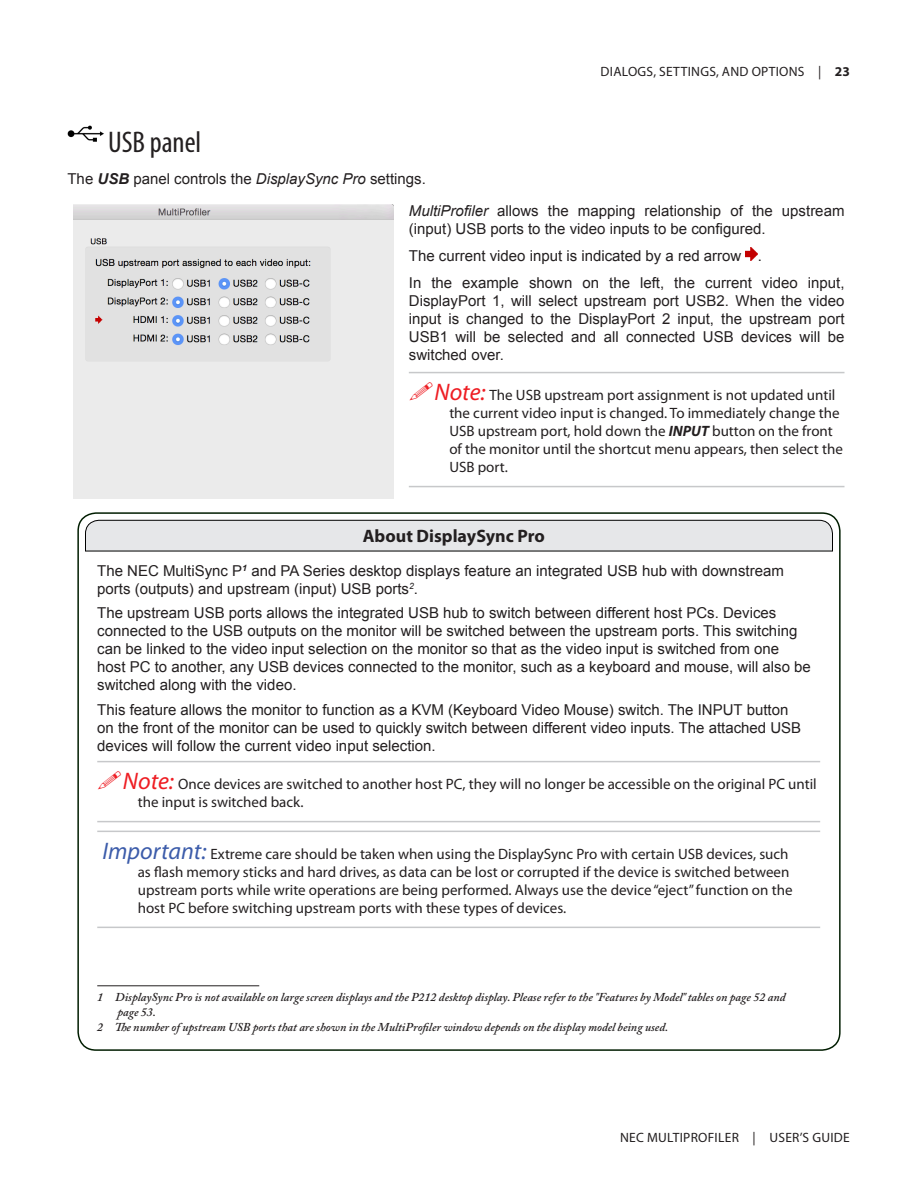
<style>
.page{position:relative;width:918px;height:1188px;background:#fff}
.page>*{position:absolute;margin:0;border:0;box-sizing:border-box;transform-origin:0 0}
.Head_2{font:condensed 30px "Myriad Pro";color:#231f20}
.Sidebar_heading{font:700 18px "Myriad Pro";color:#231f20}
.Table_-_Body{font:15px/18px "Arial";color:#231f20}
.Important{font:15px/18px "Myriad Pro";color:#231f20}
.Body{font:15px/18px "Arial";color:#231f20}
.t1{font:13.5px "Myriad Pro";letter-spacing:.02em;color:#231f20}
.t2{font:700 13.5px "Myriad Pro";color:#231f20}
.Footnote{font:italic 600 12px/15px "Adobe Caslon Pro";color:#231f20}
.s1{font-weight:400}
.s2{font-weight:700;font-style:italic}
.s3{font-style:italic}
.s4{font-style:italic;font-size:24px;color:#ee1d23}
.s5{font-style:italic;font-size:24px;color:#3c5caa}
</style>
<div class="page">
<img style="left:68px;top:125px;width:36px;height:17px">
<img style="left:74px;top:205px;width:320px;height:293px">
<hr style="left:409px;top:372px;width:435px;height:1px;background:#c7c8ca">
<hr style="left:409px;top:486px;width:435px;height:1px;background:#c7c8ca">
<img style="left:746px;top:247px;width:12px;height:14px">
<svg style="left:85px;top:520px;width:748px;height:31px;background:#dcdddf"></svg>
<hr style="left:97px;top:761px;width:723px;height:1px;background:#c7c8ca">
<hr style="left:97px;top:821px;width:723px;height:1px;background:#c7c8ca">
<hr style="left:97px;top:831px;width:723px;height:1px;background:#c7c8ca">
<hr style="left:97px;top:927px;width:723px;height:1px;background:#c7c8ca">
<hr style="left:97px;top:985px;width:162px;height:1px;background:#231f20">
<p class="t1" style="left:601px;top:63px;width:18px">Dialogs</p>
<p class="t1" style="left:653px;top:63px;width:116px">, Setti ngs, and Optio</p>
<p class="t1" style="left:789px;top:63px;width:14px">ns</p>
<p class="t2" style="left:818px;top:62px;width:33px"><span class="s1">|</span> 23</p>
<p class="Head_2" style="left:108px;top:124px;width:95px">USB panel</p>
<p class="Body" style="left:68px;top:170px;width:360px">The <span class="s2">USB</span> panel controls the <span class="s3">DisplaySync Pro</span> settings.</p>
<p class="Body" style="left:409px;top:202px;width:437px"><span class="s3">MultiProfiler</span> allows the mapping relationship of the upstream (input) USB ports to the video inputs to be configured.</p>
<p class="Body" style="left:409px;top:247px;width:355px">The current video input is indicated by a red arrow .</p>
<p class="Body" style="left:409px;top:274px;width:437px;text-align:justify">In the example shown on the left, the current video input, DisplayPort 1, will select upstream port USB2. When the video input is changed to the DisplayPort 2 input, the upstream port USB1 will be selected and all connected USB devices will be switched over.</p>
<p class="Important" style="left:449px;top:386px;width:395px"><span class="s4">NOTE:</span> The USB upstream port assignment is not updated until the current video input is changed. To immediately change the USB upstream port, hold down the <span class="s2">INPUT</span> button on the front of the monitor until the shortcut menu appears, then select the USB port.</p>
<p class="Sidebar_heading" style="left:363px;top:525px;width:183px">About DisplaySync Pro</p>
<p class="Table_-_Body" style="left:97px;top:561px;width:688px">The NEC MultiSync P<sup>1</sup> and PA Series desktop displays feature an integrated USB hub with downstream ports (outputs) and upstream (input) USB ports<sup>2</sup>.</p>
<p class="Table_-_Body" style="left:97px;top:604px;width:715px">The upstream USB ports allows the integrated USB hub to switch between different host PCs. Devices connected to the USB outputs on the monitor will be switched between the upstream ports. This switching can be linked to the video input selection on the monitor so that as the video input is switched from one host PC to another, any USB devices connected to the monitor, such as a keyboard and mouse, will also be switched along with the video.</p>
<p class="Table_-_Body" style="left:97px;top:701px;width:706px">This feature allows the monitor to function as a KVM (Keyboard Video Mouse) switch. The INPUT button on the front of the monitor can be used to quickly switch between different video inputs. The attached USB devices will follow the current video input selection.</p>
<p class="Important" style="left:138px;top:775px;width:681px"><span class="s4">NOTE:</span> Once devices are switched to another host PC, they will no longer be accessible on the original PC until the input is switched back.</p>
<p class="Important" style="left:138px;top:845px;width:656px;text-indent:-30px"><span class="s5">IMPORTANT:</span> Extreme care should be taken when using the DisplaySync Pro with certain USB devices, such as flash memory sticks and hard drives, as data can be lost or corrupted if the device is switched between upstream ports while write operations are being performed. Always use the device “eject” function on the host PC before switching upstream ports with these types of devices.</p>
<p class="Footnote" style="left:118px;top:989px;width:670px;text-indent:-20px">1 DisplaySync Pro is not available on large screen displays and the P212 desktop display. Please refer to the "Features by Model" tables on page 52 and page 53.</p>
<p class="Footnote" style="left:97px;top:1019px;width:572px">2 The number of upstream USB ports that are shown in the MultiProfiler window depends on the display model being used.</p>
<p class="t1" style="left:620px;top:1129px;width:231px">NEC MULTIPROFILER | USER’S GUIDE</p>
</div>
